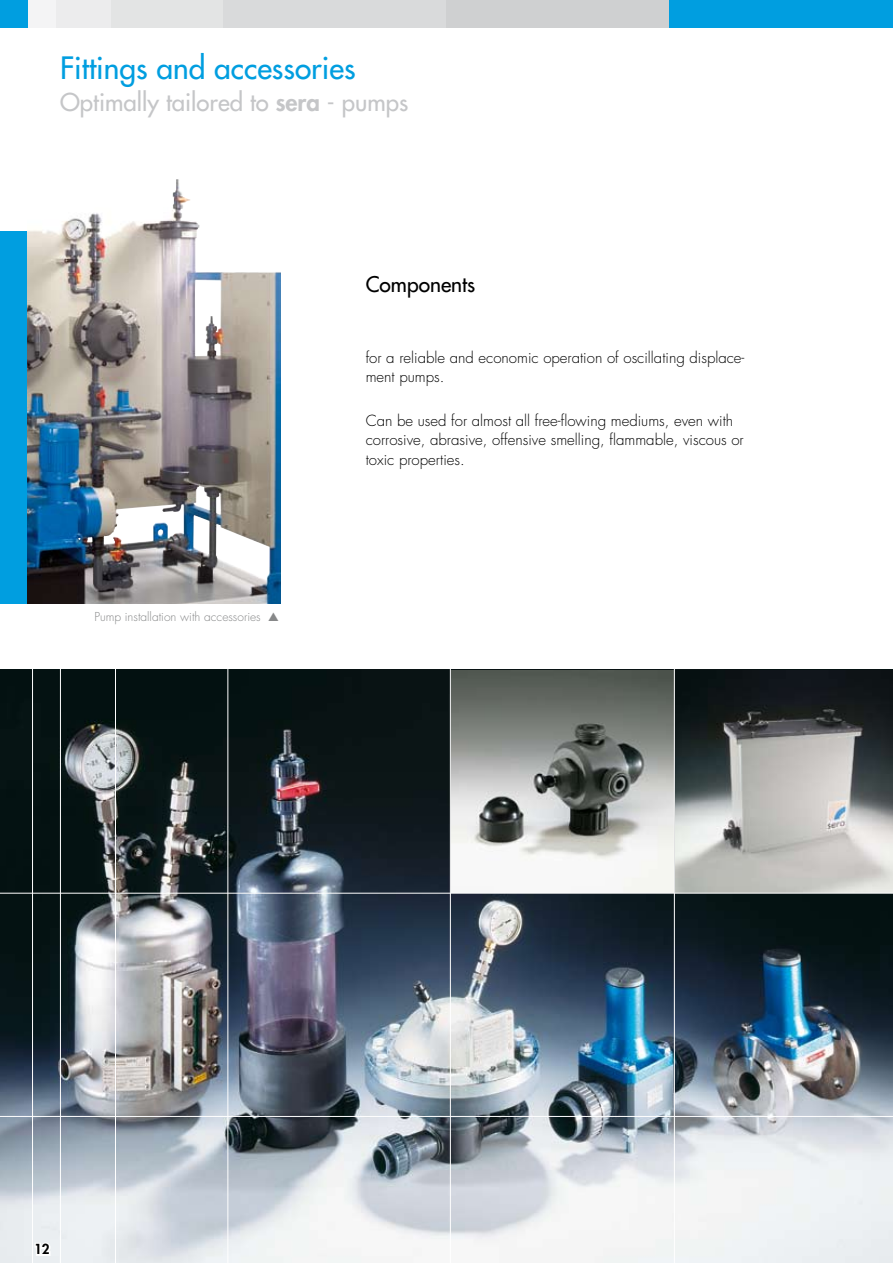
<style>
.page{position:relative;width:893px;height:1263px;background:#fff}
.page>*{position:absolute;margin:0;border:0;box-sizing:border-box;transform-origin:0 0}
.t1{font:30px "Futura";color:#009ee0}
.t2{font:24px "Futura";color:#c5c6c8}
.t3{font:21px "Futura";color:#000}
.t4{font:300 15px/19.5px "Futura";color:#000}
.t5{font:800 13.5px "Futura";color:#000}
.t6{font:300 12px "Futura";color:#878889}
.s1{font-weight:800}
</style>
<div class="page">
<img style="left:0;top:670px;width:893px;height:593px">
<img style="left:452px;top:671px;width:221px;height:222px">
<img style="left:676px;top:671px;width:217px;height:222px">
<hr style="left:227px;top:614px;width:1px;height:649px;background:#fff">
<hr style="left:450px;top:614px;width:1px;height:649px;background:#fff">
<hr style="left:674px;top:642px;width:1px;height:621px;background:#fff">
<hr style="left:32px;top:614px;width:1px;height:649px;background:#fff">
<hr style="left:60px;top:614px;width:1px;height:649px;background:#fff">
<hr style="left:0;top:893px;width:893px;height:1px;background:#fff">
<hr style="left:0;top:1116px;width:893px;height:1px;background:#fff">
<hr style="left:115px;top:614px;width:1px;height:649px;background:#fff">
<div style="left:0;top:0;width:28px;height:28px;background:#009ee0"></div>
<div style="left:28px;top:0;width:28px;height:28px;background:#f4f4f5"></div>
<div style="left:56px;top:0;width:56px;height:28px;background:#ececed"></div>
<div style="left:112px;top:0;width:111px;height:28px;background:#e3e4e4"></div>
<div style="left:223px;top:0;width:223px;height:28px;background:#d9dadb"></div>
<div style="left:446px;top:0;width:224px;height:28px;background:#cfd0d1"></div>
<div style="left:0;top:231px;width:28px;height:373px;background:#009ee0"></div>
<div style="left:670px;top:0;width:223px;height:28px;background:#009ee0"></div>
<img style="left:27px;top:179px;width:254px;height:424px">
<svg style="left:33px;top:1241px;width:19px;height:17px"></svg>
<h1 class="t1" style="left:60px;top:50px;width:297px">Fittings and accessories</h1>
<h2 class="t2" style="left:60px;top:87px;width:350px">Optimally tailored to <span class="s1">sera</span> - pumps</h2>
<h3 class="t3" style="left:366px;top:271px;width:111px">Components</h3>
<p class="t6" style="left:94px;top:609px;width:186px">Pump installation with accessories ▲</p>
<p class="t4" style="left:366px;top:348px;width:380px">for a reliable and economic operation of oscillating displace&shy;ment pumps.</p>
<p class="t4" style="left:366px;top:411px;width:380px">Can be used for almost all free-flowing mediums, even with corrosive, abrasive, offensive smelling, flammable, viscous or toxic properties.</p>
<p class="t5" style="left:34px;top:1240px;width:17px">12</p>
</div>
